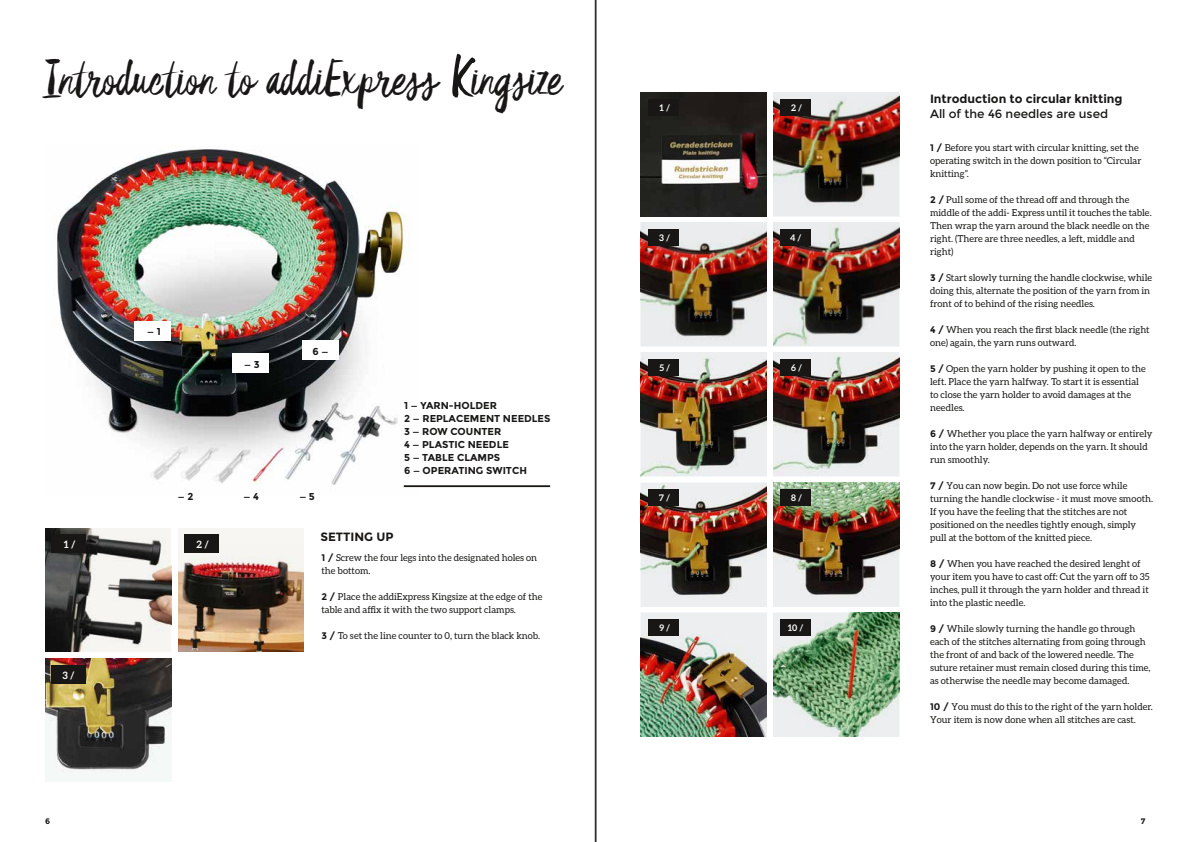
<style>
.page{position:relative;width:1191px;height:842px;background:#fff}
.page>*{position:absolute;margin:0;border:0;box-sizing:border-box;transform-origin:0 0}
.t1{font:48.6px "Star Dust";color:#181716}
.t2{font:700 12px "Montserrat";color:#181716}
.t3{font:12px "Montserrat";color:#181716}
.t4{font:700 10.2px "Aleo";color:#fff}
.t5{font:700 10px/13px "Montserrat";color:#181716}
.t6{font:9.5px/13px "Aleo";color:#181716}
.t7{font:700 9.1px "Aleo";color:#fff}
.t8{font:700 8px "Montserrat";color:#181716}
.s1{font-family:"Montserrat";font-weight:700}
</style>
<div class="page">
<img style="left:641px;top:93px;width:125px;height:123px">
<img style="left:640px;top:223px;width:126px;height:123px">
<img style="left:641px;top:353px;width:125px;height:123px">
<img style="left:641px;top:483px;width:126px;height:123px">
<img style="left:641px;top:613px;width:125px;height:123px">
<img style="left:773px;top:93px;width:126px;height:123px">
<img style="left:773px;top:223px;width:126px;height:123px">
<img style="left:773px;top:353px;width:126px;height:123px">
<img style="left:773px;top:483px;width:126px;height:123px">
<img style="left:773px;top:613px;width:126px;height:123px">
<img style="left:45px;top:659px;width:126px;height:123px">
<img style="left:57px;top:149px;width:365px;height:339px">
<div style="left:302px;top:340px;width:37px;height:20px;background:#fff"></div>
<div style="left:232px;top:353px;width:37px;height:20px;background:#fff"></div>
<div style="left:134px;top:321px;width:37px;height:19px;background:#fff"></div>
<div style="left:178px;top:528px;width:126px;height:124px;background:#f7f6f3"></div>
<img style="left:178px;top:546px;width:126px;height:106px">
<div style="left:184px;top:534px;width:34px;height:19px;background:#181716"></div>
<div style="left:52px;top:665px;width:34px;height:19px;background:#181716"></div>
<img style="left:45px;top:528px;width:126px;height:124px">
<div style="left:52px;top:534px;width:34px;height:19px;background:#181716"></div>
<div style="left:648px;top:359px;width:31px;height:17px;background:#181716"></div>
<div style="left:780px;top:359px;width:31px;height:17px;background:#181716"></div>
<div style="left:780px;top:489px;width:31px;height:17px;background:#181716"></div>
<div style="left:648px;top:489px;width:31px;height:17px;background:#181716"></div>
<div style="left:648px;top:99px;width:31px;height:17px;background:#181716"></div>
<div style="left:780px;top:99px;width:31px;height:17px;background:#181716"></div>
<div style="left:648px;top:619px;width:31px;height:17px;background:#181716"></div>
<div style="left:780px;top:619px;width:31px;height:17px;background:#181716"></div>
<div style="left:648px;top:229px;width:31px;height:17px;background:#181716"></div>
<div style="left:780px;top:229px;width:31px;height:17px;background:#181716"></div>
<hr style="left:404px;top:485px;width:146px;height:2px;background:#181716">
<svg style="left:452px;top:54px;width:23px;height:44px"></svg>
<hr style="left:595px;top:0;width:1px;height:842px;background:#181716">
<h1 class="t1" style="left:43px;top:45px;width:519px">Introduction to addiExpress ingsize</h1>
<p class="t4" style="left:64px;top:538px;width:13px">1 /</p>
<p class="t4" style="left:62px;top:669px;width:14px">3 /</p>
<p class="t5" style="left:147px;top:325px;width:15px">— 1</p>
<p class="t5" style="left:244px;top:357px;width:17px">— 3</p>
<p class="t5" style="left:312px;top:345px;width:17px">6 —</p>
<p class="t5" style="left:178px;top:490px;width:17px">— 2</p>
<p class="t5" style="left:243px;top:490px;width:17px">— 4</p>
<p class="t5" style="left:299px;top:490px;width:17px">— 5</p>
<p class="t5" style="left:404px;top:399px;width:148px">1 — YARN-HOLDER<br>2 — REPLACEMENT NEEDLES<br>3 — ROW COUNTER<br>4 — PLASTIC NEEDLE<br>5 — TABLE CLAMPS<br>6 — OPERATING SWITCH</p>
<p class="t4" style="left:196px;top:538px;width:14px">2 /</p>
<p class="t2" style="left:320px;top:530px;width:75px">SETTING UP</p>
<p class="t6" style="left:321px;top:551px;width:217px"><span class="s1">1 /</span> Screw the four legs into the designated holes on the bottom.</p>
<p class="t6" style="left:321px;top:590px;width:222px"><span class="s1">2 /</span> Place the addiExpress Kingsize at the edge of the table and affix it with the two support clamps.</p>
<p class="t6" style="left:321px;top:629px;width:220px"><span class="s1">3 /</span> To set the line counter to 0, turn the black knob.</p>
<p class="t7" style="left:659px;top:103px;width:12px">1 /</p>
<p class="t7" style="left:791px;top:103px;width:12px">2 /</p>
<p class="t7" style="left:659px;top:233px;width:12px">3 /</p>
<p class="t7" style="left:790px;top:233px;width:13px">4 /</p>
<p class="t7" style="left:659px;top:363px;width:12px">5 /</p>
<p class="t7" style="left:791px;top:363px;width:12px">6 /</p>
<p class="t7" style="left:659px;top:493px;width:12px">7 /</p>
<p class="t7" style="left:791px;top:493px;width:12px">8 /</p>
<p class="t7" style="left:659px;top:622px;width:12px">9 /</p>
<p class="t7" style="left:788px;top:622px;width:17px">10 /</p>
<p class="t2" style="left:930px;top:92px;width:194px">Introduction to circular knitting</p>
<p class="t3" style="left:930px;top:107px;width:180px">All of the 46 needles are used</p>
<p class="t6" style="left:930px;top:141px;width:213px"><span class="s1">1 /</span> Before you start with circular knitting, set the operating switch in the down position to “Circular knitting”.</p>
<p class="t6" style="left:930px;top:193px;width:223px"><span class="s1">2 /</span> Pull some of the thread off and through the middle of the addi- Express until it touches the table.<br>Then wrap the yarn around the black needle on the right. (There are three needles, a left, middle and right)</p>
<p class="t6" style="left:930px;top:271px;width:223px"><span class="s1">3 /</span> Start slowly turning the handle clockwise, while doing this, alternate the position of the yarn from in front of to behind of the rising needles.</p>
<p class="t6" style="left:930px;top:323px;width:221px"><span class="s1">4 /</span> When you reach the first black needle (the right one) again, the yarn runs outward.</p>
<p class="t6" style="left:930px;top:362px;width:217px"><span class="s1">5 /</span> Open the yarn holder by pushing it open to the left. Place the yarn halfway. To start it is essential to close the yarn holder to avoid damages at the needles.</p>
<p class="t6" style="left:930px;top:427px;width:224px"><span class="s1">6 /</span> Whether you place the yarn halfway or entirely into the yarn holder, depends on the yarn. It should run smoothly.</p>
<p class="t6" style="left:930px;top:479px;width:224px"><span class="s1">7 /</span> You can now begin. Do not use force while turning the handle clockwise - it must move smooth.<br>If you have the feeling that the stitches are not positioned on the needles tightly enough, simply pull at the bottom of the knitted piece.</p>
<p class="t6" style="left:930px;top:557px;width:221px"><span class="s1">8 /</span> When you have reached the desired lenght of your item you have to cast off: Cut the yarn off to 35 inches, pull it through the yarn holder and thread it into the plastic needle.</p>
<p class="t6" style="left:930px;top:622px;width:222px"><span class="s1">9 /</span> While slowly turning the handle go through each of the stitches alternating from going through the front of and back of the lowered needle. The suture retainer must remain closed during this time, as otherwise the needle may become damaged.</p>
<p class="t6" style="left:930px;top:700px;width:224px"><span class="s1">10 /</span> You must do this to the right of the yarn holder.<br>Your item is now done when all stitches are cast.</p>
<p class="t8" style="left:45px;top:817px;width:7px">6</p>
<p class="t8" style="left:1141px;top:817px;width:6px">7</p>
</div>
